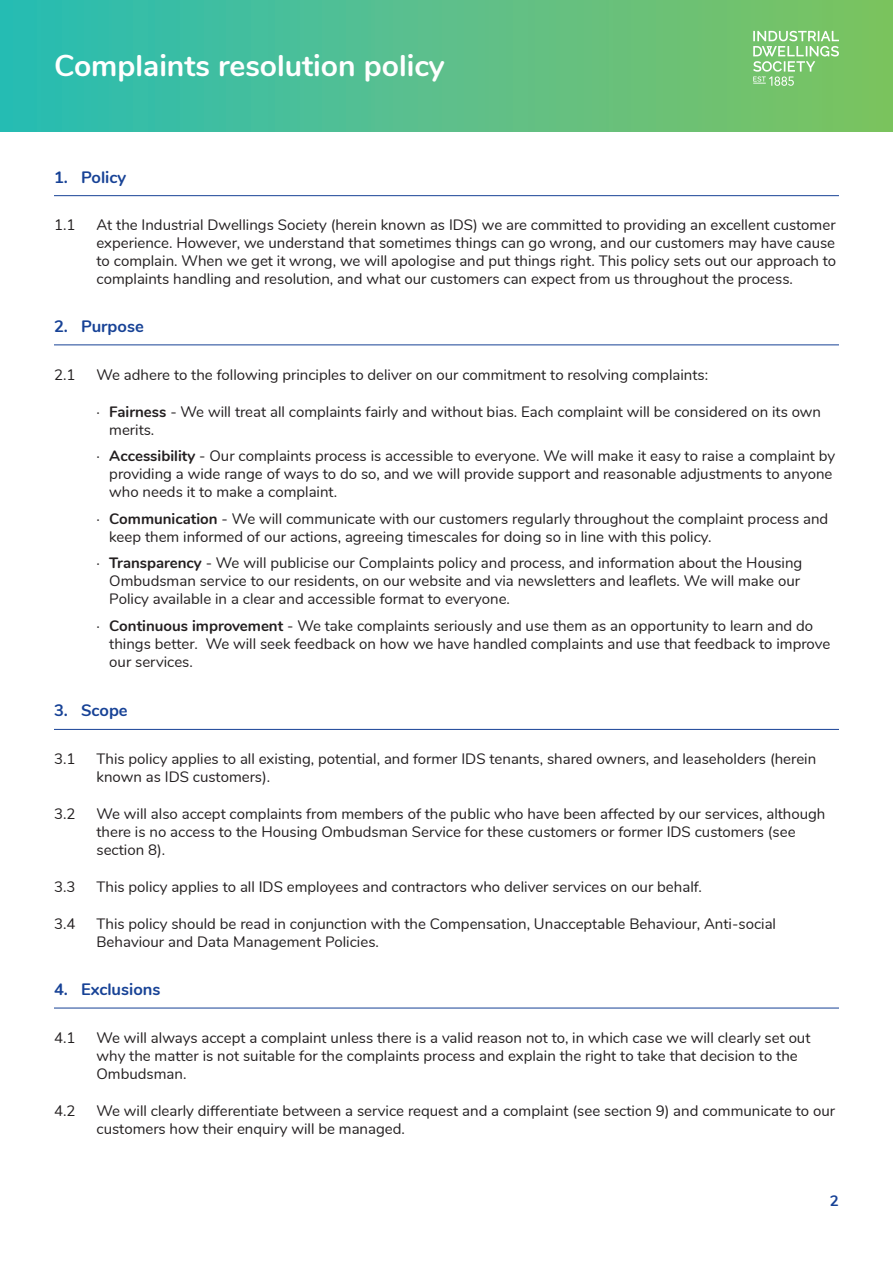
<style>
.page{position:relative;width:893px;height:1263px;background:#fff}
.page>*{position:absolute;margin:0;border:0;box-sizing:border-box;transform-origin:0 0}
.t1{font:700 30px "Nunito";color:#fff}
.t2{font:700 16.5px "Nunito";color:#174296}
.t3{font:15px/18px "Nunito";color:#231f20}
.t4{font:700 15px "Nunito";color:#174296}
.s1{font-weight:700}
</style>
<div class="page">
<div style="left:0;top:0;width:893px;height:132px;background:linear-gradient(to right,#2bbcb5,#82c35f)"></div>
<svg style="left:753px;top:31px;width:86px;height:55px;background:#93cf89"></svg>
<hr style="left:54px;top:195px;width:785px;height:1px;background:#174296">
<hr style="left:54px;top:344px;width:785px;height:1px;background:#174296">
<hr style="left:54px;top:729px;width:785px;height:1px;background:#174296">
<hr style="left:54px;top:1008px;width:785px;height:1px;background:#174296">
<h1 class="t1" style="left:54px;top:43px;width:392px">Complaints resolution policy</h1>
<p class="t2" style="left:54px;top:165px;width:74px">1. Policy</p>
<p class="t3" style="left:54px;top:215px;width:23px">1.1</p>
<p class="t3" style="left:97px;top:215px;width:741px;text-align:justify">At the Industrial Dwellings Society (herein known as IDS) we are committed to providing an excellent customer experience. However, we understand that sometimes things can go wrong, and our customers may have cause to complain. When we get it wrong, we will apologise and put things right. This policy sets out our approach to complaints handling and resolution, and what our customers can expect from us throughout the process.</p>
<p class="t2" style="left:54px;top:314px;width:91px">2. Purpose</p>
<p class="t3" style="left:54px;top:364px;width:23px">2.1</p>
<p class="t3" style="left:97px;top:364px;width:613px">We adhere to the following principles to deliver on our commitment to resolving complaints:</p>
<p class="t3" style="left:109px;top:402px;width:713px;text-indent:-13px">· <span class="s1">Fairness</span> - We will treat all complaints fairly and without bias. Each complaint will be considered on its own merits.</p>
<p class="t3" style="left:109px;top:446px;width:727px;text-indent:-13px">· <span class="s1">Accessibility</span> - Our complaints process is accessible to everyone. We will make it easy to raise a complaint by providing a wide range of ways to do so, and we will provide support and reasonable adjustments to anyone who needs it to make a complaint.</p>
<p class="t3" style="left:109px;top:509px;width:721px;text-indent:-13px">· <span class="s1">Communication</span> - We will communicate with our customers regularly throughout the complaint process and keep them informed of our actions, agreeing timescales for doing so in line with this policy.</p>
<p class="t3" style="left:109px;top:553px;width:695px;text-indent:-13px">· <span class="s1">Transparency</span> - We will publicise our Complaints policy and process, and information about the Housing<br>Ombudsman service to our residents, on our website and via newsletters and leaflets. We will make our<br>Policy available in a clear and accessible format to everyone.</p>
<p class="t3" style="left:109px;top:616px;width:723px;text-indent:-13px">· <span class="s1">Continuous improvement</span> - We take complaints seriously and use them as an opportunity to learn and do things better. We will seek feedback on how we have handled complaints and use that feedback to improve our services.</p>
<p class="t2" style="left:54px;top:698px;width:75px">3. Scope</p>
<p class="t3" style="left:54px;top:749px;width:23px">3.1</p>
<p class="t3" style="left:97px;top:749px;width:721px">This policy applies to all existing, potential, and former IDS tenants, shared owners, and leaseholders (herein known as IDS customers).</p>
<p class="t3" style="left:54px;top:804px;width:23px">3.2</p>
<p class="t3" style="left:97px;top:804px;width:730px">We will also accept complaints from members of the public who have been affected by our services, although there is no access to the Housing Ombudsman Service for these customers or former IDS customers (see section 8).</p>
<p class="t3" style="left:54px;top:877px;width:23px">3.3</p>
<p class="t3" style="left:97px;top:877px;width:607px">This policy applies to all IDS employees and contractors who deliver services on our behalf.</p>
<p class="t3" style="left:54px;top:914px;width:23px">3.4</p>
<p class="t3" style="left:97px;top:914px;width:681px">This policy should be read in conjunction with the Compensation, Unacceptable Behaviour, Anti-social<br>Behaviour and Data Management Policies.</p>
<p class="t2" style="left:54px;top:977px;width:108px">4. Exclusions</p>
<p class="t3" style="left:54px;top:1028px;width:23px">4.1</p>
<p class="t3" style="left:97px;top:1028px;width:715px">We will always accept a complaint unless there is a valid reason not to, in which case we will clearly set out why the matter is not suitable for the complaints process and explain the right to take that decision to the<br>Ombudsman.</p>
<p class="t3" style="left:54px;top:1101px;width:23px">4.2</p>
<p class="t3" style="left:97px;top:1101px;width:740px">We will clearly differentiate between a service request and a complaint (see section 9) and communicate to our customers how their enquiry will be managed.</p>
<p class="t4" style="left:830px;top:1189px;width:11px">2</p>
</div>
